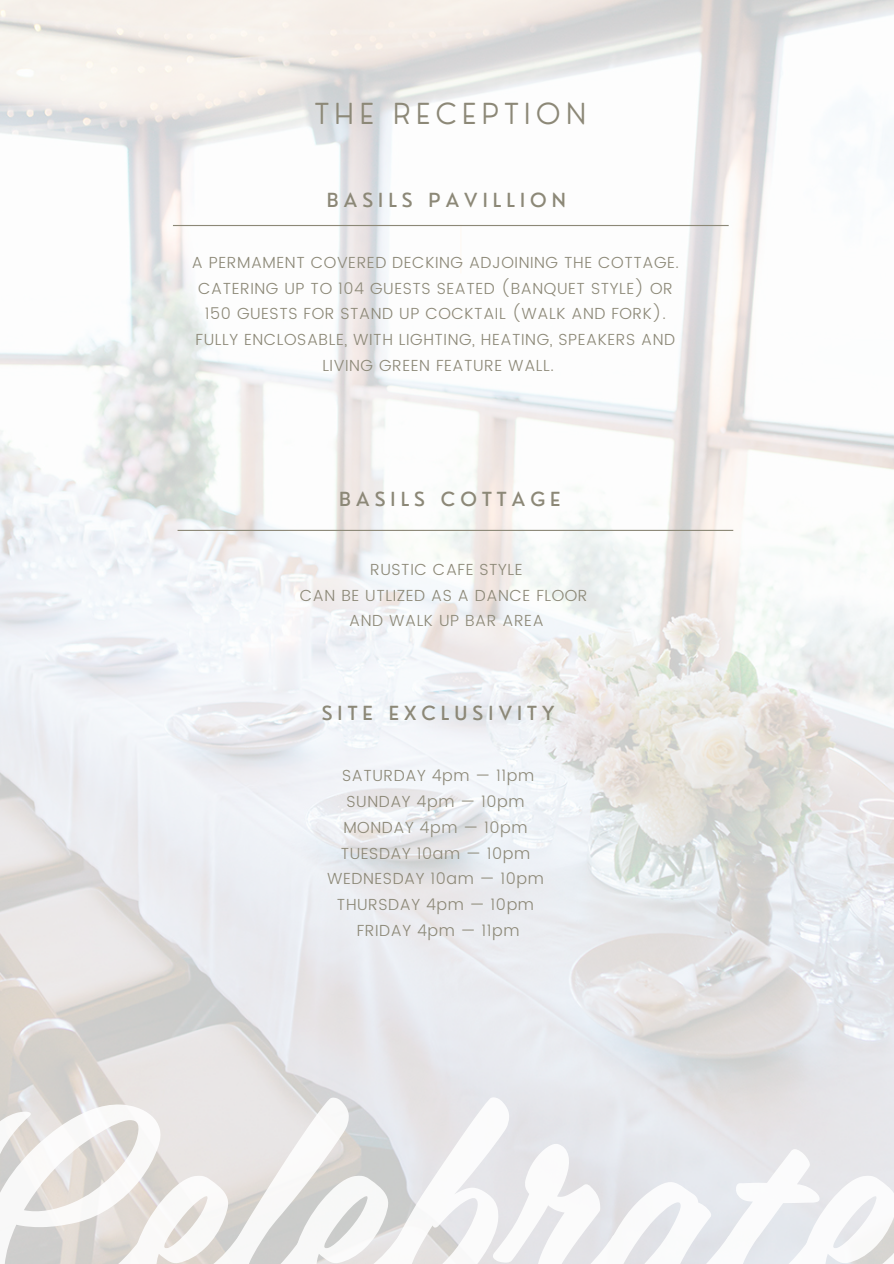
<style>
.page{position:relative;width:894px;height:1264px;background:#fff}
.page>*{position:absolute;margin:0;border:0;box-sizing:border-box;transform-origin:0 0}
.t1{font:269.25px "Belinda";color:#fff}
.t2{font:300 28.2px "Nourd";letter-spacing:.205em;color:#8c8877}
.t3{font:500 18.9px "Nourd";letter-spacing:.27em;color:#8c8877}
.t4{font:300 16.05px "Poppins";letter-spacing:.035em;color:#8c8877}
</style>
<div class="page">
<img style="left:0;top:0;width:893px;height:1263px">
<hr style="left:425px;top:314px;width:49px;height:1px;background:#fff9f3">
<hr style="left:460px;top:225px;width:1px;height:48px;background:#fff9f3">
<hr style="left:173px;top:225px;width:555px;height:1px;background:#8c8877">
<hr style="left:177px;top:530px;width:556px;height:1px;background:#8c8877">
<p class="t2" style="left:315px;top:96px;width:272px">THE RECEPTION</p>
<h4 class="t3" style="left:326px;top:188px;width:241px">BASILS PAVILLION</h4>
<h2 class="t4" style="left:192px;top:253px;width:488px">A PERMAMENT COVERED DECKING ADJOINING THE COTTAGE.</h2>
<h3 class="t4" style="left:198px;top:279px;width:476px">CATERING UP TO 104 GUESTS SEATED (BANQUET STYLE) OR</h3>
<p class="t4" style="left:205px;top:304px;width:462px">150 GUESTS FOR STAND UP COCKTAIL (WALK AND FORK).</p>
<h4 class="t4" style="left:196px;top:330px;width:481px">FULLY ENCLOSABLE, WITH LIGHTING, HEATING, SPEAKERS AND</h4>
<p class="t4" style="left:322px;top:356px;width:233px">LIVING GREEN FEATURE WALL.</p>
<h3 class="t3" style="left:339px;top:487px;width:223px">BASILS COTTAGE</h3>
<p class="t4" style="left:370px;top:560px;width:154px">RUSTIC CAFE STYLE</p>
<h4 class="t4" style="left:300px;top:585px;width:289px">CAN BE UTLIZED AS A DANCE FLOOR</h4>
<p class="t4" style="left:349px;top:611px;width:196px">AND WALK UP BAR AREA</p>
<h3 class="t3" style="left:321px;top:701px;width:234px">SITE EXCLUSIVITY</h3>
<p class="t4" style="left:342px;top:766px;width:193px">SATURDAY 4pm — 11pm</p>
<p class="t4" style="left:346px;top:791px;width:179px">SUNDAY 4pm — 10pm</p>
<p class="t4" style="left:343px;top:817px;width:186px">MONDAY 4pm — 10pm</p>
<p class="t4" style="left:340px;top:843px;width:191px">TUESDAY 10am — 10pm</p>
<p class="t4" style="left:327px;top:869px;width:218px">WEDNESDAY 10am — 10pm</p>
<p class="t4" style="left:337px;top:895px;width:198px">THURSDAY 4pm — 10pm</p>
<p class="t4" style="left:356px;top:921px;width:164px">FRIDAY 4pm — 11pm</p>
<h1 class="t1" style="left:-56px;top:1095px;width:949px">Celebrate</h1>
</div>
